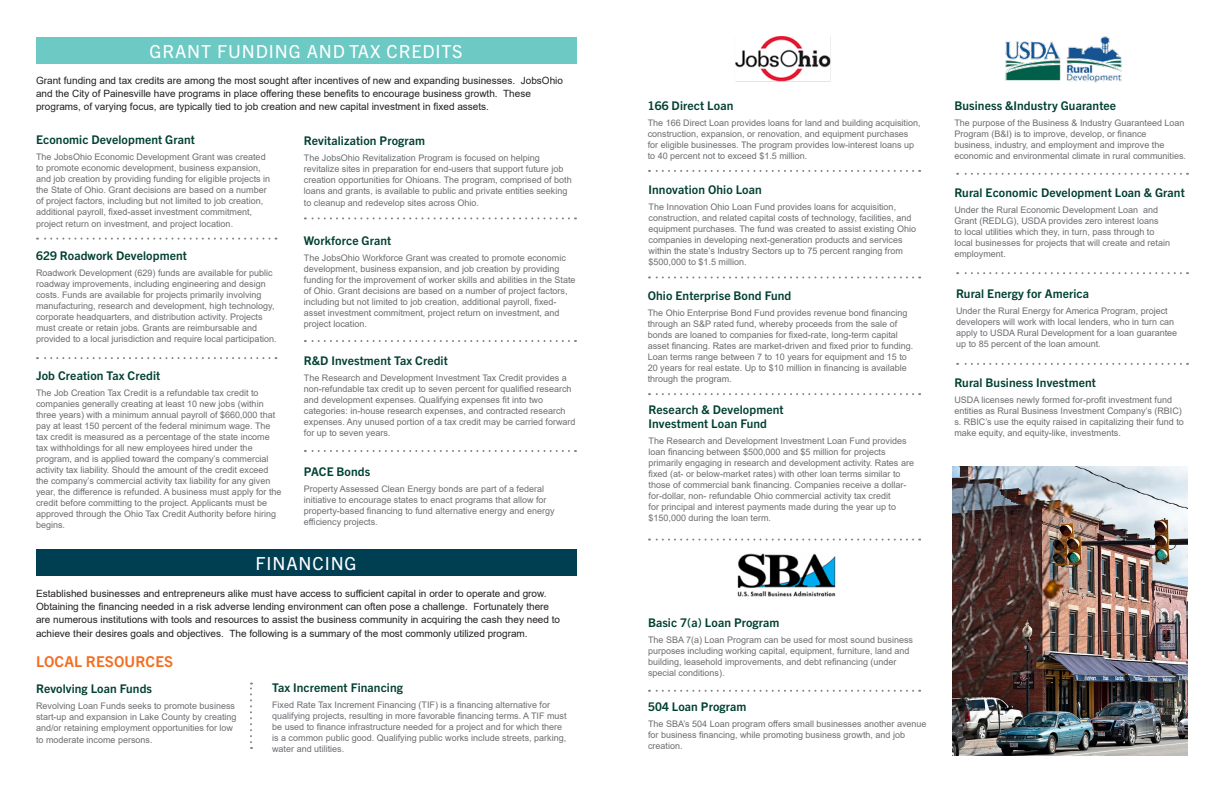
<style>
.page{position:relative;width:1224px;height:792px;background:#fff}
.page>*{position:absolute;margin:0;border:0;box-sizing:border-box;transform-origin:0 0}
.t1{font:18px "Trade Gothic Next LT Pro";letter-spacing:.05em;color:#fff}
.t2{font:700 15px "Trade Gothic Next LT Pro";letter-spacing:.01em;color:#f36e21}
.t3{font:700 12px/14px "Trade Gothic Next LT Pro";letter-spacing:.01em;color:#004032}
.t4{font:10px/13px "Arial";color:#231f20}
.t5{font:9px/11px "Arial";color:#6c6d70}
</style>
<div class="page">
<div style="left:36px;top:549px;width:540px;height:27px;background:#003f52"></div>
<div style="left:36px;top:37px;width:540px;height:27px;background:#6dc9c4"></div>
<img style="left:735px;top:36px;width:96px;height:46px">
<img style="left:737px;top:554px;width:99px;height:43px">
<img style="left:1005px;top:37px;width:116px;height:46px">
<img style="left:953px;top:467px;width:235px;height:289px">
<svg style="left:37px;top:238px;width:239px;height:2px"></svg>
<svg style="left:37px;top:357px;width:239px;height:2px"></svg>
<svg style="left:305px;top:217px;width:264px;height:2px"></svg>
<svg style="left:305px;top:340px;width:264px;height:2px"></svg>
<svg style="left:305px;top:450px;width:264px;height:2px"></svg>
<svg style="left:649px;top:690px;width:264px;height:2px"></svg>
<svg style="left:649px;top:539px;width:264px;height:2px"></svg>
<svg style="left:649px;top:393px;width:264px;height:2px"></svg>
<svg style="left:649px;top:276px;width:264px;height:2px"></svg>
<svg style="left:649px;top:170px;width:264px;height:2px"></svg>
<svg style="left:957px;top:173px;width:224px;height:2px"></svg>
<svg style="left:957px;top:272px;width:224px;height:2px"></svg>
<svg style="left:957px;top:363px;width:224px;height:2px"></svg>
<svg style="left:250px;top:683px;width:2px;height:66px"></svg>
<p class="t1" style="left:150px;top:39px;width:315px">GRANT FUNDING AND TAX CREDITS</p>
<p class="t4" style="left:36px;top:74px;width:528px">Grant funding and tax credits are among the most sought after incentives of new and expanding businesses. JobsOhio and the City of Painesville have programs in place offering these benefits to encourage business growth. These programs, of varying focus, are typically tied to job creation and new capital investment in fixed assets.</p>
<p class="t3" style="left:36px;top:132px;width:160px">Economic Development Grant</p>
<p class="t5" style="left:36px;top:152px;width:236px">The JobsOhio Economic Development Grant was created to promote economic development, business expansion, and job creation by providing funding for eligible projects in the State of Ohio. Grant decisions are based on a number of project factors, including but not limited to job creation, additional payroll, fixed-asset investment commitment,</p>
<p class="t5" style="left:36px;top:219px;width:199px">project return on investment, and project location.</p>
<p class="t3" style="left:304px;top:133px;width:123px">Revitalization Program</p>
<p class="t5" style="left:304px;top:153px;width:269px">The JobsOhio Revitalization Program is focused on helping revitalize sites in preparation for end-users that support future job creation opportunities for Ohioans. The program, comprised of both loans and grants, is available to public and private entities seeking</p>
<p class="t5" style="left:304px;top:198px;width:177px">to cleanup and redevelop sites across Ohio.</p>
<p class="t3" style="left:36px;top:248px;width:152px">629 Roadwork Development</p>
<p class="t5" style="left:36px;top:267px;width:242px">Roadwork Development (629) funds are available for public roadway improvements, including engineering and design costs. Funds are available for projects primarily involving manufacturing, research and development, high technology, corporate headquarters, and distribution activity. Projects must create or retain jobs. Grants are reimbursable and provided to a local jurisdiction and require local participation.</p>
<p class="t3" style="left:36px;top:368px;width:126px">Job Creation Tax Credit</p>
<p class="t5" style="left:36px;top:387px;width:247px">The Job Creation Tax Credit is a refundable tax credit to companies generally creating at least 10 new jobs (within three years) with a minimum annual payroll of $660,000 that pay at least 150 percent of the federal minimum wage. The tax credit is measured as a percentage of the state income tax withholdings for all new employees hired under the program, and is applied toward the company’s commercial activity tax liability. Should the amount of the credit exceed the company’s commercial activity tax liability for any given year, the difference is refunded. A business must apply for the credit before committing to the project. Applicants must be approved through the Ohio Tax Credit Authority before hiring begins.</p>
<p class="t3" style="left:304px;top:233px;width:89px">Workforce Grant</p>
<p class="t5" style="left:304px;top:252px;width:273px">The JobsOhio Workforce Grant was created to promote economic development, business expansion, and job creation by providing funding for the improvement of worker skills and abilities in the State of Ohio. Grant decisions are based on a number of project factors, including but not limited to job creation, additional payroll, fixed&shy;asset investment commitment, project return on investment, and project location.</p>
<p class="t3" style="left:304px;top:353px;width:146px">R&amp;D Investment Tax Credit</p>
<p class="t5" style="left:304px;top:372px;width:273px">The Research and Development Investment Tax Credit provides a non-refundable tax credit up to seven percent for qualified research and development expenses. Qualifying expenses fit into two categories: in-house research expenses, and contracted research expenses. Any unused portion of a tax credit may be carried forward for up to seven years.</p>
<p class="t3" style="left:304px;top:464px;width:68px">PACE Bonds</p>
<p class="t5" style="left:304px;top:483px;width:252px">Property Assessed Clean Energy bonds are part of a federal initiative to encourage states to enact programs that allow for property-based financing to fund alternative energy and energy efficiency projects.</p>
<p class="t1" style="left:256px;top:551px;width:103px">FINANCING</p>
<p class="t4" style="left:36px;top:587px;width:526px">Established businesses and entrepreneurs alike must have access to sufficient capital in order to operate and grow.<br>Obtaining the financing needed in a risk adverse lending environment can often pose a challenge. Fortunately there are numerous institutions with tools and resources to assist the business community in acquiring the cash they need to</p>
<p class="t4" style="left:36px;top:627px;width:493px">achieve their desires goals and objectives. The following is a summary of the most commonly utilized program.</p>
<p class="t2" style="left:36px;top:651px;width:139px">LOCAL RESOURCES</p>
<p class="t3" style="left:36px;top:681px;width:118px">Revolving Loan Funds</p>
<p class="t5" style="left:36px;top:701px;width:202px">Revolving Loan Funds seeks to promote business start-up and expansion in Lake County by creating and/or retaining employment opportunities for low</p>
<p class="t5" style="left:36px;top:735px;width:118px">to moderate income persons.</p>
<p class="t3" style="left:272px;top:680px;width:132px">Tax Increment Financing</p>
<p class="t5" style="left:272px;top:699px;width:296px">Fixed Rate Tax Increment Financing (TIF) is a financing alternative for qualifying projects, resulting in more favorable financing terms. A TIF must be used to finance infrastructure needed for a project and for which there is a common public good. Qualifying public works include streets, parking, water and utilities.</p>
<p class="t3" style="left:648px;top:98px;width:87px">166 Direct Loan</p>
<p class="t5" style="left:648px;top:117px;width:274px">The 166 Direct Loan provides loans for land and building acquisition, construction, expansion, or renovation, and equipment purchases for eligible businesses. The program provides low-interest loans up to 40 percent not to exceed $1.5 million.</p>
<p class="t3" style="left:649px;top:182px;width:115px">Innovation Ohio Loan</p>
<p class="t5" style="left:649px;top:201px;width:269px">The Innovation Ohio Loan Fund provides loans for acquisition, construction, and related capital costs of technology, facilities, and equipment purchases. The fund was created to assist existing Ohio companies in developing next-generation products and services within the state’s Industry Sectors up to 75 percent ranging from $500,000 to $1.5 million.</p>
<p class="t3" style="left:648px;top:287px;width:145px">Ohio Enterprise Bond Fund</p>
<p class="t5" style="left:648px;top:307px;width:267px">The Ohio Enterprise Bond Fund provides revenue bond financing through an S&amp;P rated fund, whereby proceeds from the sale of bonds are loaned to companies for fixed-rate, long-term capital asset financing. Rates are market-driven and fixed prior to funding.<br>Loan terms range between 7 to 10 years for equipment and 15 to 20 years for real estate. Up to $10 million in financing is available through the program.</p>
<p class="t3" style="left:649px;top:402px;width:137px">Research &amp; Development<br>Investment Loan Fund</p>
<p class="t5" style="left:649px;top:435px;width:267px">The Research and Development Investment Loan Fund provides loan financing between $500,000 and $5 million for projects primarily engaging in research and development activity. Rates are fixed (at- or below-market rates) with other loan terms similar to those of commercial bank financing. Companies receive a dollar&shy;for-dollar, non- refundable Ohio commercial activity tax credit<br>for principal and interest payments made during the year up to $150,000 during the loan term.</p>
<p class="t3" style="left:954px;top:98px;width:163px">Business &amp;Industry Guarantee</p>
<p class="t5" style="left:954px;top:117px;width:233px">The purpose of the Business &amp; Industry Guaranteed Loan Program (B&amp;I) is to improve, develop, or finance business, industry, and employment and improve the economic and environmental climate in rural communities.</p>
<p class="t3" style="left:954px;top:185px;width:232px">Rural Economic Development Loan &amp; Grant</p>
<p class="t5" style="left:954px;top:205px;width:217px">Under the Rural Economic Development Loan and Grant (REDLG), USDA provides zero interest loans<br>to local utilities which they, in turn, pass through to local businesses for projects that will create and retain employment.</p>
<p class="t3" style="left:956px;top:286px;width:134px">Rural Energy for America</p>
<p class="t5" style="left:956px;top:305px;width:223px">Under the Rural Energy for America Program, project developers will work with local lenders, who in turn can apply to USDA Rural Development for a loan guarantee up to 85 percent of the loan amount.</p>
<p class="t3" style="left:954px;top:375px;width:143px">Rural Business Investment</p>
<p class="t5" style="left:954px;top:395px;width:231px">USDA licenses newly formed for-profit investment fund entities as Rural Business Investment Company’s (RBIC) s. RBIC’s use the equity raised in capitalizing their fund to make equity, and equity-like, investments.</p>
<p class="t3" style="left:648px;top:615px;width:133px">Basic 7(a) Loan Program</p>
<p class="t5" style="left:648px;top:634px;width:267px">The SBA 7(a) Loan Program can be used for most sound business purposes including working capital, equipment, furniture, land and building, leasehold improvements, and debt refinancing (under special conditions).</p>
<p class="t3" style="left:648px;top:699px;width:100px">504 Loan Program</p>
<p class="t5" style="left:648px;top:719px;width:280px">The SBA’s 504 Loan program offers small businesses another avenue for business financing, while promoting business growth, and job creation.</p>
</div>
